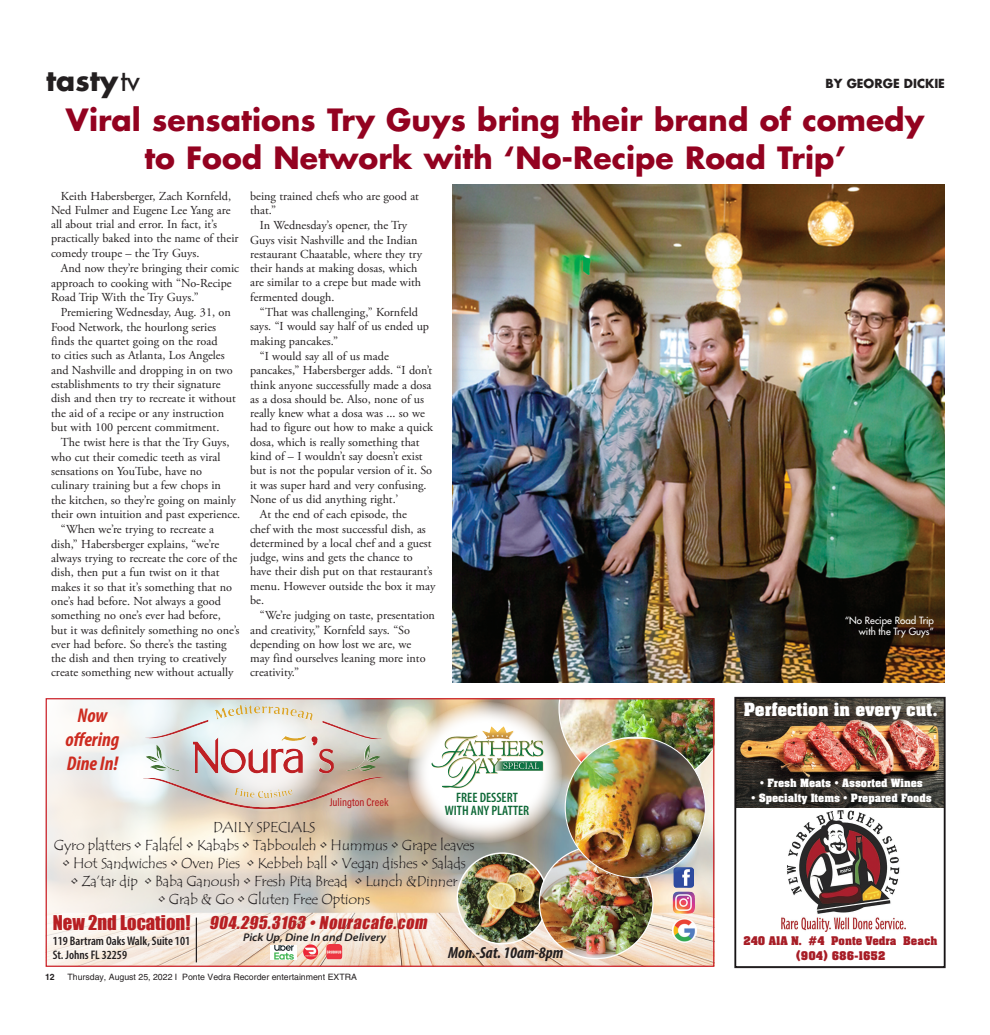
<style>
.page{position:relative;width:990px;height:1035px;background:#fff}
.page>*{position:absolute;margin:0;border:0;box-sizing:border-box;transform-origin:0 0}
.t1{font:700 29.88px/37.9px "Futura Std";color:#930220;text-align:center}
.t2{font:700 28.12px "Futura Std";color:#231f20}
.t3{font:700 20px "Neue Aachen Pro";color:#fff}
.t4{font:italic 700 condensed 19.88px/23.9px "Myriad Pro";color:#cd2b20;text-align:center}
.t5{font:18.62px "Impact";color:#b81f23}
.t6{font:italic 16.12px "Impact";color:#b81f23}
.t7{font:italic 16.12px "Myriad Variable Concept";color:#231f20}
.t8{font:14.88px/17.9px "Tempus Sans ITC";letter-spacing:-.02em;color:#231f20;text-align:center}
.t9{font:13.62px/13.6px "Myriad Variable Concept";color:#0d6836;text-align:center}
.t10{font:700 13.12px/15px "Neue Aachen Pro";color:#a71d26;text-align:center}
.t11{font:700 12.5px "Neue Aachen Pro";color:#fff}
.t12{font:12.5px/13.6px "Myriad Variable Concept";color:#231f20}
.t13{font:12.25px/14.2px "Adobe Garamond Pro";color:#231f20}
.t14{font:700 12.25px "Futura Std";color:#231f20}
.t15{font:italic 11.25px "Myriad Variable Concept";color:#231f20}
.t16{font:500 11.25px "Acumin Pro Cond";color:#b51f23}
.t17{font:500 9.75px/11px "Futura Std";color:#fff;text-align:right}
.t18{font:8.75px "Helvetica";color:#231f20}
.t19{font:700 8.75px "Helvetica";color:#231f20}
.s1{font-weight:500}
</style>
<div class="page">
<img style="left:452px;top:185px;width:493px;height:497px">
<img style="left:48px;top:700px;width:664px;height:265px">
<img style="left:457px;top:853px;width:90px;height:91px;border-radius:45px">
<img style="left:539px;top:847px;width:114px;height:112px">
<svg style="left:408px;top:702px;width:154px;height:141px"></svg>
<img style="left:467px;top:726px;width:47px;height:14px">
<img style="left:303px;top:944px;width:15px;height:16px">
<img style="left:271px;top:945px;width:26px;height:14px">
<img style="left:326px;top:944px;width:16px;height:15px">
<hr style="left:196px;top:918px;width:1px;height:44px;background:#231f20">
<img style="left:673px;top:892px;width:22px;height:22px">
<img style="left:674px;top:867px;width:20px;height:21px">
<div style="left:672px;top:918px;width:25px;height:25px;background:#faf4ee;border-radius:50%"></div>
<img style="left:672px;top:919px;width:25px;height:24px;border-radius:11px">
<svg style="left:205px;top:709px;width:121px;height:103px"></svg>
<img style="left:236px;top:705px;width:31px;height:10px">
<img style="left:558px;top:700px;width:154px;height:89px">
<img style="left:565px;top:737px;width:140px;height:141px;border-radius:70px">
<div style="left:46px;top:698px;width:668px;height:269px;border:1px solid #cb2028"></div>
<img style="left:737px;top:700px;width:206px;height:107px">
<div style="left:742px;top:700px;width:203px;height:30px;background:#231f20;opacity:.75"></div>
<img style="left:781px;top:811px;width:124px;height:120px">
<div style="left:734px;top:697px;width:212px;height:271px;border:1px solid #231f20"></div>
<p class="t2" style="left:46px;top:62px;width:95px">tasty<span class="s1">tv</span></p>
<p class="t14" style="left:826px;top:75px;width:121px">BY GEORGE DICKIE</p>
<p class="t1" style="left:66px;top:101px;width:860px">Viral sensations Try Guys bring their brand of comedy to Food Network with ‘No-Recipe Road Trip’</p>
<p class="t13" style="left:51px;top:189px;width:189px;text-indent:10px">Keith Habersberger, Zach Kornfeld, Ned Fulmer and Eugene Lee Yang are all about trial and error. In fact, it’s practically baked into the name of their comedy troupe – the Try Guys.</p>
<p class="t13" style="left:51px;top:262px;width:190px;text-indent:10px">And now they’re bringing their comic approach to cooking with “No-Recipe<br>Road Trip With the Try Guys.”</p>
<p class="t13" style="left:51px;top:306px;width:186px;text-indent:10px">Premiering Wednesday, Aug. 31, on Food Network, the hourlong series finds the quartet going on the road<br>to cities such as Atlanta, Los Angeles and Nashville and dropping in on two establishments to try their signature dish and then try to recreate it without the aid of a recipe or any instruction but with 100 percent commitment.</p>
<p class="t13" style="left:51px;top:436px;width:191px;text-indent:10px">The twist here is that the Try Guys, who cut their comedic teeth as viral sensations on YouTube, have no culinary training but a few chops in<br>the kitchen, so they’re going on mainly their own intuition and past experience.</p>
<p class="t13" style="left:51px;top:523px;width:190px;text-indent:10px">“When we’re trying to recreate a dish,” Habersberger explains, “we’re always trying to recreate the core of the dish, then put a fun twist on it that makes it so that it’s something that no one’s had before. Not always a good something no one’s ever had before, but it was definitely something no one’s ever had before. So there’s the tasting the dish and then trying to creatively create something new without actually</p>
<p class="t13" style="left:250px;top:189px;width:170px">being trained chefs who are good at that.”</p>
<p class="t13" style="left:250px;top:219px;width:173px;text-indent:10px">In Wednesday’s opener, the Try<br>Guys visit Nashville and the Indian restaurant Chaatable, where they try their hands at making dosas, which are similar to a crepe but made with fermented dough.</p>
<p class="t13" style="left:250px;top:306px;width:181px;text-indent:10px">“That was challenging,” Kornfeld says. “I would say half of us ended up making pancakes.”</p>
<p class="t13" style="left:250px;top:350px;width:185px;text-indent:10px">“I would say all of us made pancakes,” Habersberger adds. “I don’t think anyone successfully made a dosa as a dosa should be. Also, none of us really knew what a dosa was ... so we had to figure out how to make a quick dosa, which is really something that kind of – I wouldn’t say doesn’t exist but is not the popular version of it. So it was super hard and very confusing.<br>None of us did anything right.’</p>
<p class="t13" style="left:250px;top:508px;width:187px;text-indent:10px">At the end of each episode, the<br>chef with the most successful dish, as determined by a local chef and a guest judge, wins and gets the chance to have their dish put on that restaurant’s menu. However outside the box it may be.</p>
<p class="t13" style="left:250px;top:609px;width:186px;text-indent:10px">“We’re judging on taste, presentation and creativity,” Kornfeld says. “So depending on how lost we are, we<br>may find ourselves leaning more into creativity.”</p>
<p class="t17" style="left:845px;top:615px;width:91px">“No Recipe Road Trip with the Try Guys”</p>
<p class="t4" style="left:66px;top:703px;width:55px">Now offering<br>Dine In!</p>
<p class="t9" style="left:445px;top:790px;width:86px">FREE DESSERT<br>WITH ANY PLATTER</p>
<p class="t16" style="left:330px;top:794px;width:60px">Julington Creek</p>
<p class="t8" style="left:54px;top:819px;width:422px">DAILY SPECIALS<br>Gyro platters • Falafel • Kababs • Tabbouleh • Hummus • Grape leaves</p>
<p class="t8" style="left:62px;top:854px;width:405px">• Hot Sandwiches • Oven Pies • Kebbeh ball • Vegan dishes • Salads</p>
<p class="t8" style="left:71px;top:872px;width:388px">• Za’tar dip • Baba Ganoush • Fresh Pita Bread • Lunch &amp;Dinner</p>
<p class="t8" style="left:158px;top:890px;width:213px">• Grab &amp; Go • Gluten Free Options</p>
<p class="t3" style="left:744px;top:698px;width:196px">Perfection in every cut.</p>
<p class="t11" style="left:760px;top:776px;width:165px">• Fresh Meats • Assorted Wines</p>
<p class="t11" style="left:751px;top:791px;width:182px">• Specialty Items • Prepared Foods</p>
<p class="t5" style="left:53px;top:908px;width:139px">New 2nd Location!</p>
<p class="t12" style="left:53px;top:934px;width:139px">119 Bartram Oaks Walk, Suite 101<br>St. Johns FL 32259</p>
<p class="t6" style="left:209px;top:910px;width:223px">904.295.3163 •Nouracafe.com</p>
<p class="t15" style="left:243px;top:930px;width:145px">Pick Up, Dine In and Delivery</p>
<p class="t19" style="left:45px;top:972px;width:11px">12</p>
<p class="t18" style="left:67px;top:972px;width:291px">Thursday, August 25, 2022 I Ponte Vedra Recorder entertainment EXTRA</p>
<p class="t7" style="left:448px;top:943px;width:117px">Mon.-Sat. 10am-8pm</p>
<p class="t10" style="left:744px;top:933px;width:195px">240 A1A N. #4 Ponte Vedra Beach (904) 686-1652</p>
</div>
